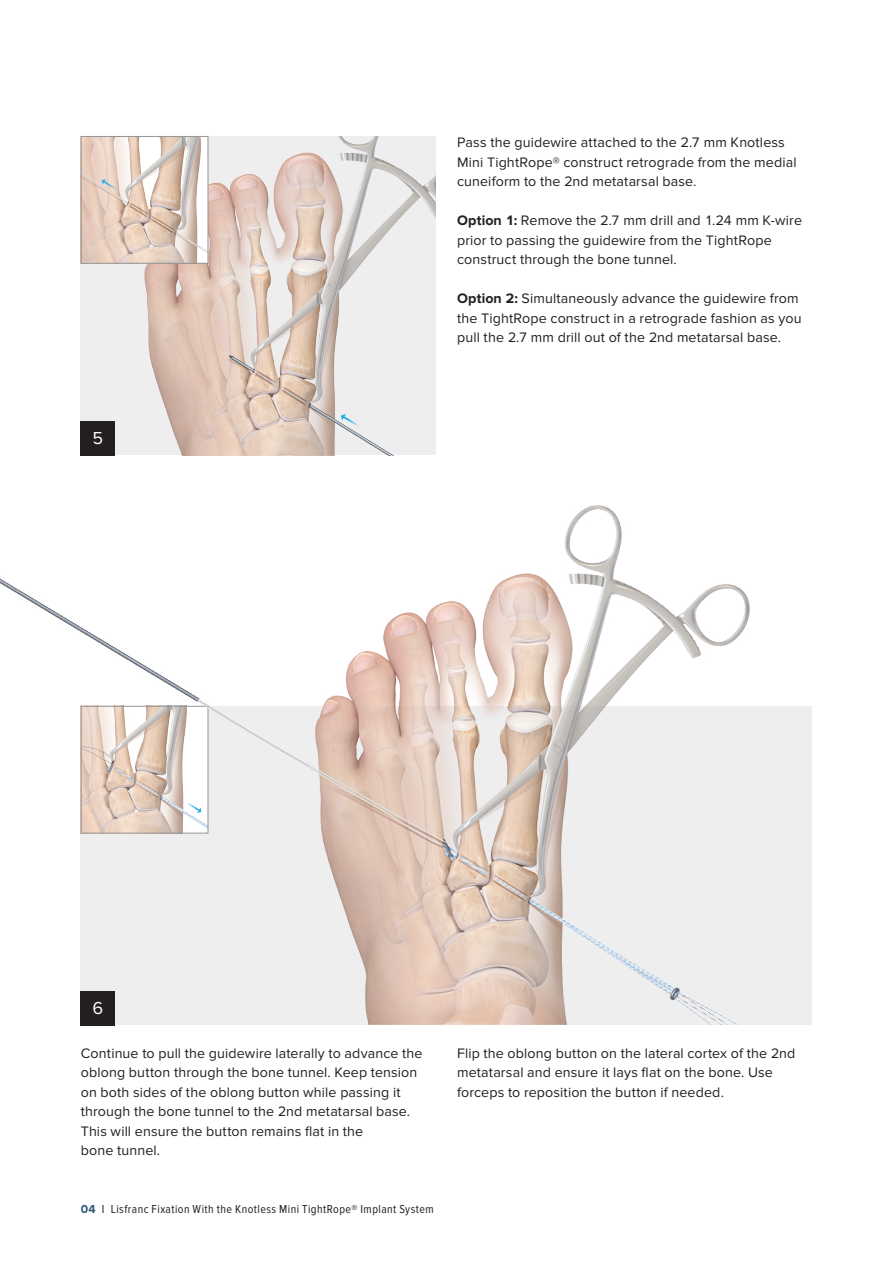
<style>
.page{position:relative;width:893px;height:1263px;background:#fff}
.page>*{position:absolute;margin:0;border:0;box-sizing:border-box;transform-origin:0 0}
._07_Running_Text{font:18px "Proxima Nova";color:#fff}
._07_Running_Text-2{font:14.25px/19.5px "Proxima Nova";letter-spacing:.01em;color:#231f20}
.t1{font:12px "Proxima Nova Cond";letter-spacing:.035em;color:#231f20}
.s1{font-weight:700}
.s2{font-family:"Proxima Nova";font-weight:700;color:#2e5971}
</style>
<div class="page">
<img style="left:81px;top:136px;width:355px;height:319px">
<img style="left:83px;top:138px;width:123px;height:124px">
<div style="left:81px;top:136px;width:127px;height:128px;border:1px solid #939598"></div>
<img style="left:0;top:505px;width:803px;height:520px">
<div style="left:81px;top:991px;width:34px;height:34px;background:#231f20"></div>
<div style="left:81px;top:421px;width:34px;height:34px;background:#231f20"></div>
<p class="_07_Running_Text" style="left:92px;top:428px;width:12px">5</p>
<p class="_07_Running_Text" style="left:92px;top:998px;width:12px">6</p>
<p class="_07_Running_Text-2" style="left:457px;top:133px;width:341px">Pass the guidewire attached to the 2.7 mm Knotless<br>Mini TightRope® construct retrograde from the medial cuneiform to the 2nd metatarsal base.</p>
<p class="_07_Running_Text-2" style="left:457px;top:211px;width:346px"><span class="s1">Option 1:</span> Remove the 2.7 mm drill and 1.24 mm K-wire prior to passing the guidewire from the TightRope construct through the bone tunnel.</p>
<p class="_07_Running_Text-2" style="left:457px;top:289px;width:346px"><span class="s1">Option 2:</span> Simultaneously advance the guidewire from the TightRope construct in a retrograde fashion as you pull the 2.7 mm drill out of the 2nd metatarsal base.</p>
<p class="_07_Running_Text-2" style="left:81px;top:1043px;width:343px">Continue to pull the guidewire laterally to advance the oblong button through the bone tunnel. Keep tension on both sides of the oblong button while passing it through the bone tunnel to the 2nd metatarsal base.<br>This will ensure the button remains flat in the<br>bone tunnel.</p>
<p class="_07_Running_Text-2" style="left:457px;top:1043px;width:340px">Flip the oblong button on the lateral cortex of the 2nd metatarsal and ensure it lays flat on the bone. Use forceps to reposition the button if needed.</p>
<p class="t1" style="left:81px;top:1202px;width:354px"><span class="s2">04</span> I Lisfranc Fixation With the Knotless Mini TightRope® Implant System</p>
</div>
